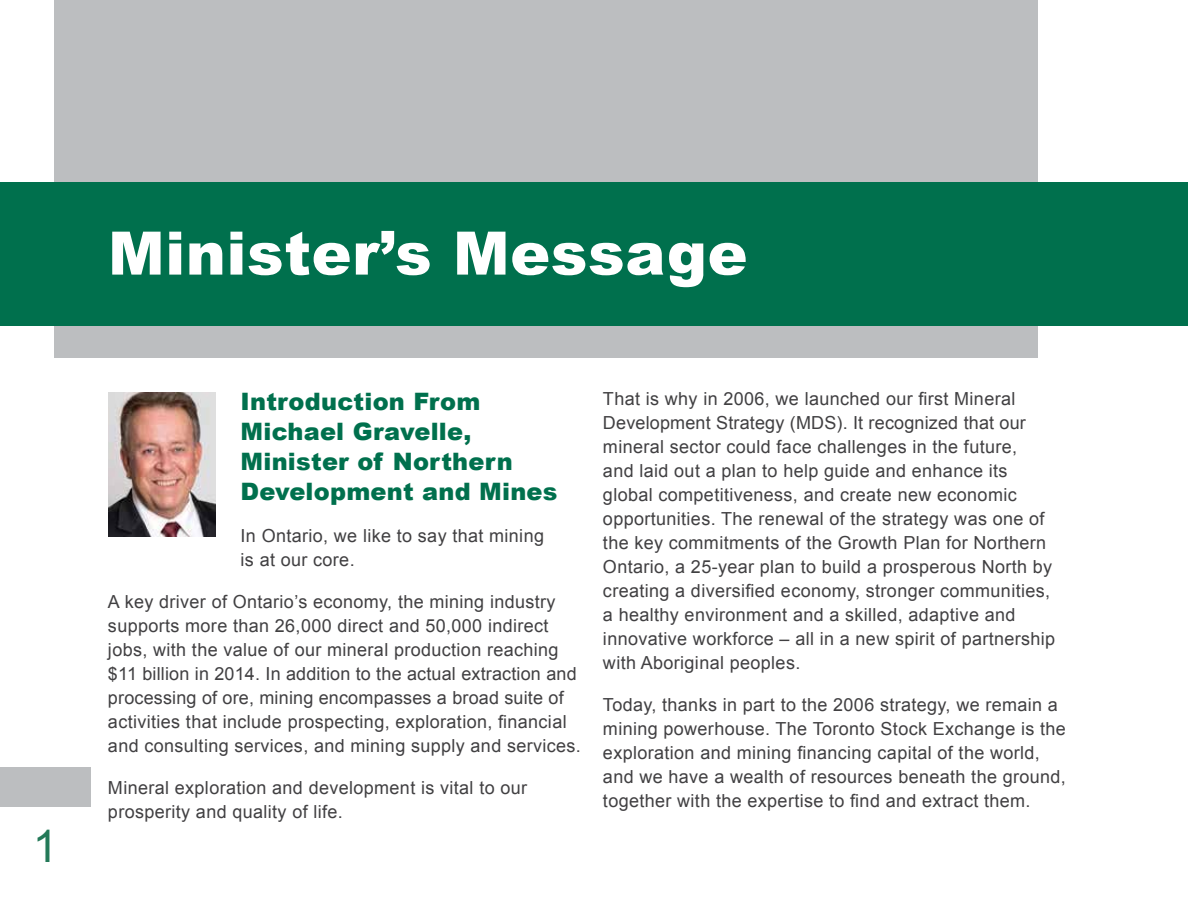
<style>
.page{position:relative;width:1188px;height:918px;background:#fff}
.page>*{position:absolute;margin:0;border:0;box-sizing:border-box;transform-origin:0 0}
.t1{font:900 60px "Arial";letter-spacing:.01em;color:#fff}
.t2{font:45px "Arial";color:#237958}
.t3{font:900 24px/30px "Arial";letter-spacing:.01em;color:#00704d}
.t4{font:18px/24px "Arial";letter-spacing:.02em;color:#414042}
</style>
<div class="page">
<div style="left:0;top:767px;width:91px;height:40px;background:#bcbec0"></div>
<div style="left:54px;top:0;width:983px;height:358px;background:#bcbec0"></div>
<div style="left:0;top:182px;width:1188px;height:144px;background:#00704d"></div>
<img style="left:108px;top:392px;width:107px;height:145px">
<h2 class="t2" style="left:33px;top:817px;width:27px">1</h2>
<h2 class="t1" style="left:108px;top:220px;width:641px">Minister’s Message</h2>
<h3 class="t3" style="left:241px;top:386px;width:318px">Introduction From<br>Michael Gravelle,<br>Minister of Northern<br>Development and Mines</h3>
<p class="t4" style="left:241px;top:523px;width:305px">In Ontario, we like to say that mining is at our core.</p>
<p class="t4" style="left:108px;top:589px;width:474px">A key driver of Ontario’s economy, the mining industry supports more than 26,000 direct and 50,000 indirect jobs, with the value of our mineral production reaching $11 billion in 2014. In addition to the actual extraction and processing of ore, mining encompasses a broad suite of activities that include prospecting, exploration, financial and consulting services, and mining supply and services.</p>
<p class="t4" style="left:108px;top:775px;width:421px">Mineral exploration and development is vital to our prosperity and quality of life.</p>
<p class="t4" style="left:603px;top:387px;width:454px">That is why in 2006, we launched our first Mineral Development Strategy (MDS). It recognized that our mineral sector could face challenges in the future,<br>and laid out a plan to help guide and enhance its global competitiveness, and create new economic opportunities. The renewal of the strategy was one of the key commitments of the Growth Plan for Northern Ontario, a 25-year plan to build a prosperous North by creating a diversified economy, stronger communities, a healthy environment and a skilled, adaptive and innovative workforce – all in a new spirit of partnership with Aboriginal peoples.</p>
<p class="t4" style="left:603px;top:693px;width:464px">Today, thanks in part to the 2006 strategy, we remain a mining powerhouse. The Toronto Stock Exchange is the exploration and mining financing capital of the world, and we have a wealth of resources beneath the ground, together with the expertise to find and extract them.</p>
</div>
